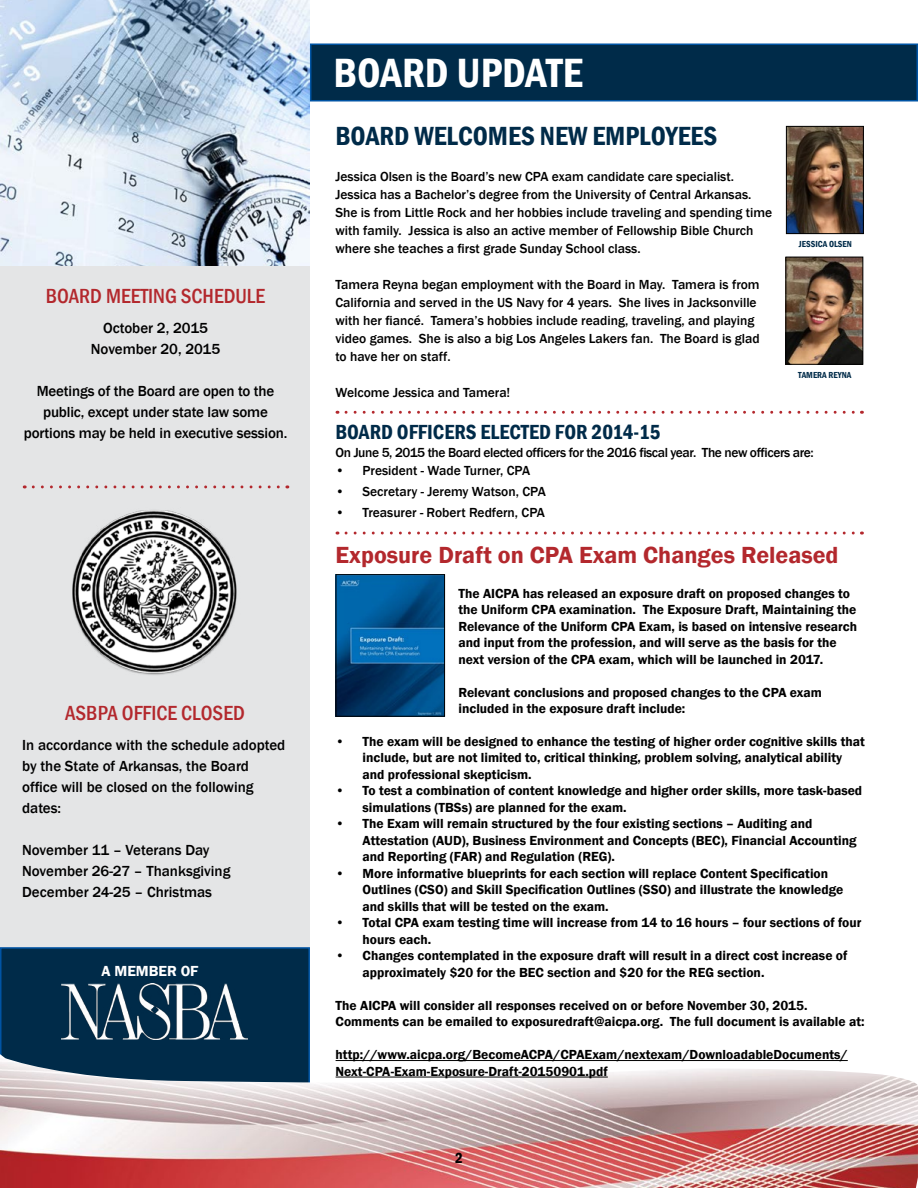
<style>
.page{position:relative;width:918px;height:1188px;background:#fff}
.page>*{position:absolute;margin:0;border:0;box-sizing:border-box;transform-origin:0 0}
.t1{font:600 condensed 42px "Franklin Gothic";color:#fff}
.t2{font:600 condensed 27px "Franklin Gothic";color:#002b49}
.t3{font:600 24px "Franklin Gothic";color:#b3282d}
.t4{font:500 condensed 21px "Franklin Gothic";color:#b3282d}
.t5{font:600 condensed 21px "Franklin Gothic";color:#002b49}
.t6{font:500 15px/21px "Franklin Gothic";color:#000}
.t7{font:600 15px "Franklin Gothic";color:#fff}
.t8{font:600 condensed 15px "Franklin Gothic";color:#000}
.t9{font:600 13.5px/16.5px "Franklin Gothic";color:#000}
.t10{font:500 13.5px/18px "Franklin Gothic";color:#000}
.t11{font:500 13.5px "Franklin Gothic";letter-spacing:-.03em;color:#000}
.t12{font:600 condensed 9px "Franklin Gothic";color:#002b49}
</style>
<div class="page">
<div style="left:0;top:0;width:310px;height:1146px;background:#e4e5e6"></div>
<div style="left:1px;top:948px;width:308px;height:239px;background:#002b49"></div>
<div style="left:0;top:947px;width:310px;height:241px;border:2px solid #0054a4"></div>
<img style="left:0;top:1054px;width:918px;height:134px">
<svg style="left:346px;top:532px;width:516px;height:3px"></svg>
<img style="left:0;top:0;width:310px;height:266px">
<svg style="left:33px;top:485px;width:255px;height:3px"></svg>
<img style="left:62px;top:984px;width:186px;height:56px">
<img style="left:788px;top:128px;width:74px;height:104px">
<div style="left:786px;top:126px;width:78px;height:108px;border:1px solid #000"></div>
<img style="left:72px;top:510px;width:165px;height:165px">
<div style="left:311px;top:44px;width:606px;height:57px;background:#002b49"></div>
<div style="left:310px;top:44px;width:608px;height:57px;border:2px solid #0054a4"></div>
<hr style="left:336px;top:1060px;width:512px;height:1px;background:#000">
<hr style="left:336px;top:1077px;width:272px;height:1px;background:#000">
<img style="left:338px;top:576px;width:105px;height:139px">
<div style="left:336px;top:574px;width:109px;height:143px;border:1px solid #000"></div>
<svg style="left:346px;top:411px;width:516px;height:3px"></svg>
<img style="left:787px;top:259px;width:74px;height:104px">
<div style="left:785px;top:257px;width:78px;height:108px;border:1px solid #000"></div>
<h3 class="t4" style="left:46px;top:288px;width:221px">BOARD MEETING SCHEDULE</h3>
<p class="t6" style="left:91px;top:318px;width:131px;text-align:center">October 2, 2015<br>November 20, 2015</p>
<p class="t6" style="left:24px;top:382px;width:265px;text-align:center">Meetings of the Board are open to the public, except under state law some portions may be held in executive session.</p>
<h3 class="t4" style="left:65px;top:704px;width:181px">ASBPA OFFICE CLOSED</h3>
<p class="t6" style="left:22px;top:734px;width:265px">In accordance with the schedule adopted by the State of Arkansas, the Board office will be closed on the following dates:</p>
<p class="t6" style="left:22px;top:839px;width:210px">November 11 – Veterans Day<br>November 26-27 – Thanksgiving<br>December 24-25 – Christmas</p>
<p class="t7" style="left:102px;top:964px;width:99px">A MEMBER OF</p>
<h1 class="t1" style="left:334px;top:56px;width:251px">BOARD UPDATE</h1>
<h2 class="t2" style="left:336px;top:125px;width:383px">BOARD WELCOMES NEW EMPLOYEES</h2>
<p class="t10" style="left:336px;top:168px;width:438px">Jessica Olsen is the Board’s new CPA exam candidate care specialist.<br>Jessica has a Bachelor’s degree from the University of Central Arkansas.<br>She is from Little Rock and her hobbies include traveling and spending time with family. Jessica is also an active member of Fellowship Bible Church where she teaches a first grade Sunday School class.</p>
<p class="t10" style="left:336px;top:276px;width:426px">Tamera Reyna began employment with the Board in May. Tamera is from California and served in the US Navy for 4 years. She lives in Jacksonville with her fiancé. Tamera’s hobbies include reading, traveling, and playing video games. She is also a big Los Angeles Lakers fan. The Board is glad to have her on staff.</p>
<p class="t10" style="left:336px;top:384px;width:176px">Welcome Jessica and Tamera!</p>
<h3 class="t5" style="left:336px;top:423px;width:327px">BOARD OFFICERS ELECTED FOR 2014-15</h3>
<p class="t11" style="left:336px;top:444px;width:480px">On June 5, 2015 the Board elected officers for the 2016 fiscal year. The new officers are:</p>
<p class="t10" style="left:336px;top:462px;width:196px">• President - Wade Turner, CPA</p>
<p class="t10" style="left:336px;top:483px;width:212px">• Secretary - Jeremy Watson, CPA</p>
<p class="t10" style="left:336px;top:504px;width:211px">• Treasurer - Robert Redfern, CPA</p>
<p class="t12" style="left:799px;top:241px;width:54px">JESSICA OLSEN</p>
<p class="t12" style="left:798px;top:371px;width:55px">TAMERA REYNA</p>
<h3 class="t3" style="left:336px;top:545px;width:504px">Exposure Draft on CPA Exam Changes Released</h3>
<p class="t9" style="left:458px;top:585px;width:400px">The AICPA has released an exposure draft on proposed changes to the Uniform CPA examination. The Exposure Draft, Maintaining the Relevance of the Uniform CPA Exam, is based on intensive research and input from the profession, and will serve as the basis for the next version of the CPA exam, which will be launched in 2017.</p>
<p class="t9" style="left:458px;top:684px;width:365px">Relevant conclusions and proposed changes to the CPA exam included in the exposure draft include:</p>
<p class="t9" style="left:363px;top:734px;width:504px;text-indent:-27px">• The exam will be designed to enhance the testing of higher order cognitive skills that include, but are not limited to, critical thinking, problem solving, analytical ability and professional skepticism.</p>
<p class="t9" style="left:363px;top:783px;width:501px;text-indent:-27px">• To test a combination of content knowledge and higher order skills, more task-based simulations (TBSs) are planned for the exam.</p>
<p class="t9" style="left:363px;top:816px;width:495px;text-indent:-27px">• The Exam will remain structured by the four existing sections – Auditing and<br>Attestation (AUD), Business Environment and Concepts (BEC), Financial Accounting and Reporting (FAR) and Regulation (REG).</p>
<p class="t9" style="left:363px;top:866px;width:482px;text-indent:-27px">• More informative blueprints for each section will replace Content Specification<br>Outlines (CSO) and Skill Specification Outlines (SSO) and illustrate the knowledge and skills that will be tested on the exam.</p>
<p class="t9" style="left:363px;top:915px;width:500px;text-indent:-27px">• Total CPA exam testing time will increase from 14 to 16 hours – four sections of four hours each.</p>
<p class="t9" style="left:363px;top:948px;width:486px;text-indent:-27px">• Changes contemplated in the exposure draft will result in a direct cost increase of approximately $20 for the BEC section and $20 for the REG section.</p>
<p class="t9" style="left:336px;top:998px;width:531px">The AICPA will consider all responses received on or before November 30, 2015.<br>Comments can be emailed to exposuredraft@aicpa.org. The full document is available at:</p>
<p class="t9" style="left:336px;top:1047px;width:514px">http://www.aicpa.org/BecomeACPA/CPAExam/nextexam/DownloadableDocuments/<br>Next-CPA-Exam-Exposure-Draft-20150901.pdf</p>
<p class="t8" style="left:455px;top:1152px;width:9px">2</p>
</div>
